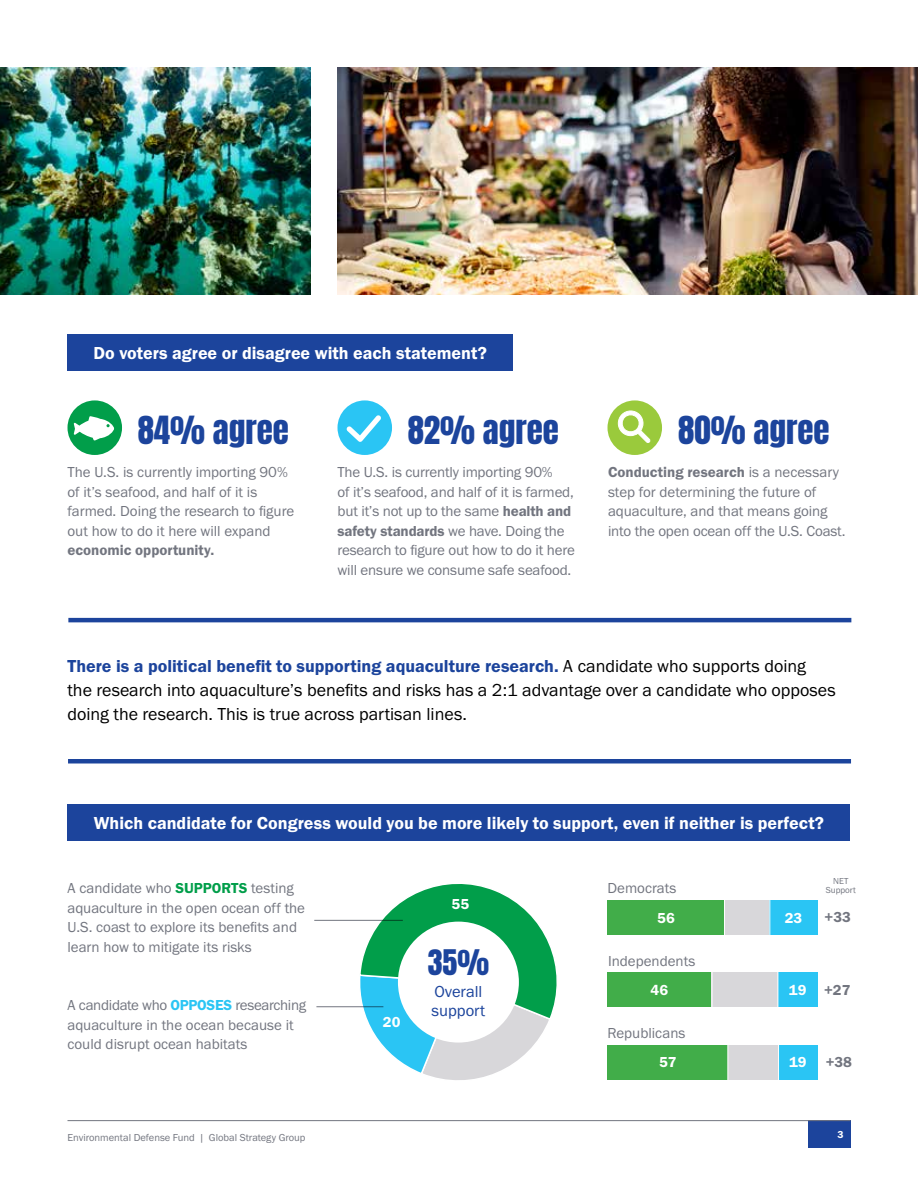
<style>
.page{position:relative;width:918px;height:1188px;background:#fff}
.page>*{position:absolute;margin:0;border:0;box-sizing:border-box;transform-origin:0 0}
.t1{font:33px "Anton";color:#1c449c}
.t2{font:30px "Anton";color:#1c449c}
.t3{font:18px/24px "Franklin Gothic URW Boo";color:#000}
.t4{font:18px "Franklin Gothic URW Dem";color:#fff}
.t5{font:18px "Franklin Gothic URW Dem";color:#1c449c}
.t6{font:16.5px/19.5px "Franklin Gothic URW Boo";color:#1c449c}
.t7{font:15px/19.5px "Franklin Gothic URW Boo";letter-spacing:-.005em;color:#72757f}
.t8{font:15px "Franklin Gothic URW Dem";color:#72757f}
.t9{font:15px "Franklin Gothic URW Dem";color:#fff}
.t10{font:10.5px "Franklin Gothic URW Boo";color:#72757f}
.t11{font:10.5px "Franklin Gothic URW Dem";color:#fff}
.t12{font:9px/9px "Franklin Gothic URW Boo";color:#72757f;text-align:center}
.s1{font-family:"Franklin Gothic URW Dem"}
.s2{font-family:"Franklin Gothic URW Boo"}
.s3{font-family:"Franklin Gothic URW Boo";color:#000}
.s4{font-family:"Franklin Gothic URW Dem";color:#019e4a}
.s5{font-family:"Franklin Gothic URW Dem";color:#2ac5f4}
</style>
<div class="page">
<div style="left:808px;top:1120px;width:42px;height:28px;background:#1c449c"></div>
<hr style="left:68px;top:1120px;width:782px;height:1px;background:#72757f">
<div style="left:68px;top:334px;width:445px;height:37px;background:#1c449c"></div>
<img style="left:338px;top:68px;width:580px;height:226px">
<img style="left:0;top:68px;width:310px;height:226px">
<hr style="left:68px;top:618px;width:783px;height:4px;background:#1c449c">
<div style="left:68px;top:759px;width:783px;height:5px;background:#1c449c"></div>
<div style="left:68px;top:400px;width:54px;height:55px;background:#019e4a;border-radius:50%"></div>
<div style="left:337px;top:400px;width:55px;height:55px;background:#2ac5f4;border-radius:50%"></div>
<div style="left:607px;top:400px;width:55px;height:55px;background:#9aca3c;border-radius:50%"></div>
<svg style="left:346px;top:415px;width:35px;height:27px"></svg>
<svg style="left:618px;top:411px;width:33px;height:32px"></svg>
<svg style="left:74px;top:416px;width:40px;height:25px"></svg>
<div style="left:68px;top:805px;width:782px;height:36px;background:#1c449c"></div>
<svg style="left:357px;top:884px;width:200px;height:196px"></svg>
<div style="left:398px;top:922px;width:121px;height:121px;background:#fff;border-radius:50%"></div>
<div style="left:608px;top:901px;width:117px;height:34px;background:#41ad49"></div>
<div style="left:725px;top:901px;width:45px;height:34px;background:#d8d7da"></div>
<div style="left:770px;top:901px;width:48px;height:34px;background:#2ac5f4"></div>
<hr style="left:724px;top:899px;width:1px;height:39px;background:#fff">
<hr style="left:769px;top:898px;width:1px;height:39px;background:#fff">
<hr style="left:316px;top:1006px;width:67px;height:1px;background:#72757f">
<hr style="left:314px;top:920px;width:89px;height:1px;background:#72757f">
<div style="left:608px;top:973px;width:103px;height:34px;background:#41ad49"></div>
<div style="left:711px;top:973px;width:67px;height:34px;background:#d8d7da"></div>
<div style="left:778px;top:973px;width:40px;height:34px;background:#2ac5f4"></div>
<hr style="left:712px;top:972px;width:1px;height:38px;background:#fff">
<hr style="left:778px;top:971px;width:1px;height:39px;background:#fff">
<div style="left:608px;top:1045px;width:120px;height:34px;background:#41ad49"></div>
<div style="left:728px;top:1045px;width:50px;height:34px;background:#d8d7da"></div>
<div style="left:778px;top:1045px;width:40px;height:34px;background:#2ac5f4"></div>
<hr style="left:727px;top:1044px;width:1px;height:39px;background:#fff">
<hr style="left:778px;top:1043px;width:1px;height:39px;background:#fff">
<p class="t4" style="left:94px;top:342px;width:395px">Do voters agree or disagree with each statement?</p>
<h1 class="t1" style="left:138px;top:413px;width:153px">84% AGREE</h1>
<p class="t7" style="left:68px;top:462px;width:228px">The U.S. is currently importing 90% of it’s seafood, and half of it is farmed. Doing the research to figure out how to do it here will expand</p>
<p class="t8" style="left:68px;top:541px;width:148px">economic opportunity.</p>
<h1 class="t1" style="left:408px;top:413px;width:153px">82% AGREE</h1>
<p class="t7" style="left:338px;top:462px;width:238px">The U.S. is currently importing 90%<br>of it’s seafood, and half of it is farmed, but it’s not up to the same <span class="s1">health and</span></p>
<p class="t8" style="left:338px;top:521px;width:229px">safety standards <span class="s2">we have. Doing the</span></p>
<p class="t7" style="left:338px;top:540px;width:239px">research to figure out how to do it here will ensure we consume safe seafood.</p>
<h1 class="t1" style="left:678px;top:413px;width:153px">80% AGREE</h1>
<p class="t8" style="left:608px;top:463px;width:233px">Conducting research <span class="s2">is a necessary</span></p>
<p class="t7" style="left:608px;top:482px;width:239px">step for determining the future of aquaculture, and that means going into the open ocean off the U.S. Coast.</p>
<p class="t5" style="left:68px;top:655px;width:740px">There is a political benefit to supporting aquaculture research. <span class="s3">A candidate who supports doing</span></p>
<p class="t3" style="left:68px;top:678px;width:770px">the research into aquaculture’s benefits and risks has a 2:1 advantage over a candidate who opposes doing the research. This is true across partisan lines.</p>
<p class="t4" style="left:94px;top:812px;width:732px">Which candidate for Congress would you be more likely to support, even if neither is perfect?</p>
<p class="t7" style="left:68px;top:878px;width:239px">A candidate who <span class="s4">SUPPORTS</span> testing aquaculture in the open ocean off the U.S. coast to explore its benefits and learn how to mitigate its risks</p>
<p class="t7" style="left:68px;top:995px;width:240px">A candidate who <span class="s5">OPPOSES</span> researching aquaculture in the ocean because it could disrupt ocean habitats</p>
<p class="t9" style="left:383px;top:1013px;width:19px">20</p>
<p class="t9" style="left:452px;top:895px;width:19px">55</p>
<h2 class="t2" style="left:428px;top:947px;width:63px">35%</h2>
<p class="t6" style="left:431px;top:981px;width:55px">Overall support</p>
<p class="t7" style="left:608px;top:878px;width:70px">Democrats</p>
<p class="t9" style="left:657px;top:908px;width:19px">56</p>
<p class="t9" style="left:785px;top:908px;width:19px">23</p>
<p class="t7" style="left:608px;top:951px;width:89px">Independents</p>
<p class="t9" style="left:651px;top:981px;width:19px">46</p>
<p class="t9" style="left:789px;top:981px;width:19px">19</p>
<p class="t7" style="left:608px;top:1023px;width:79px">Republicans</p>
<p class="t9" style="left:659px;top:1053px;width:19px">57</p>
<p class="t9" style="left:789px;top:1053px;width:19px">19</p>
<p class="t12" style="left:826px;top:877px;width:32px">NET<br>Support</p>
<p class="t8" style="left:825px;top:908px;width:28px">+33</p>
<p class="t8" style="left:824px;top:981px;width:28px">+27</p>
<p class="t8" style="left:826px;top:1053px;width:28px">+38</p>
<p class="t10" style="left:68px;top:1131px;width:240px">Environmental Defense Fund | Global Strategy Group</p>
<p class="t11" style="left:838px;top:1128px;width:8px">3</p>
</div>
